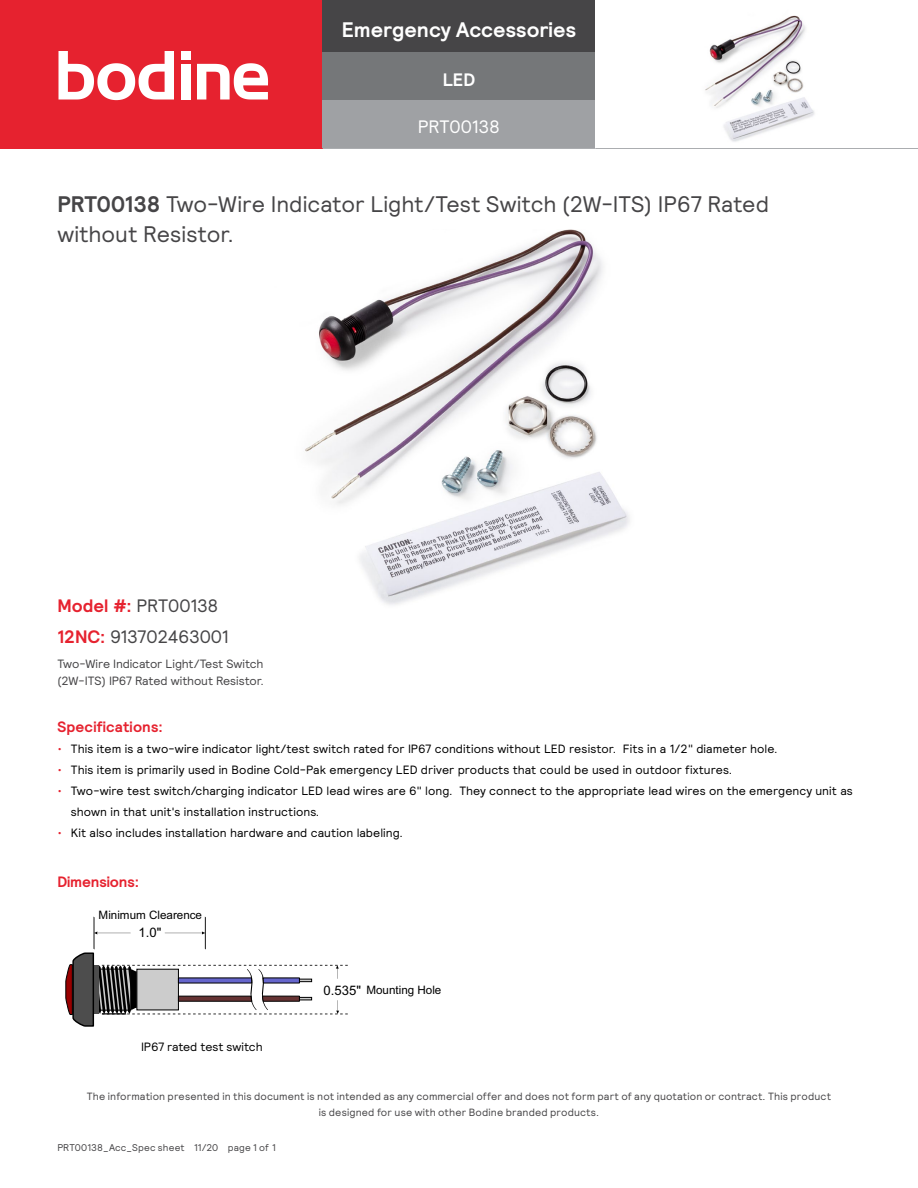
<style>
.page{position:relative;width:918px;height:1188px;background:#fff}
.page>*{position:absolute;margin:0;border:0;box-sizing:border-box;transform-origin:0 0}
.t1{font:22.5px/30px "Relative";color:#464547}
.t2{font:700 21px "Relative";color:#fff}
.t3{font:18px/30.6px "Relative";letter-spacing:-.02em;color:#464547}
.t4{font:18px "Relative";letter-spacing:-.01em;color:#fff}
.t5{font:700 18px "Relative";color:#fff}
.t6{font:700 15px "Relative";letter-spacing:.01em;color:#e6222f}
.t7{font:13.05px "Arial";color:#000}
.t8{font:12px/21px "Relative";letter-spacing:.005em;color:#000}
.t9{font:12px/16.5px "Relative";letter-spacing:-.01em;color:#464547}
.t10{font:12px "Relative";letter-spacing:-.015em;color:#000}
.t11{font:11.7px "Arial";color:#000}
.t12{font:10.5px/16.5px "Relative";letter-spacing:.015em;color:#464547;text-align:center}
.t13{font:9.75px "Relative";letter-spacing:.015em;color:#464547}
.s1{font-weight:700}
.s2{font-weight:700;color:#e6222f}
.s3{color:#e6222f}
</style>
<div class="page">
<div style="left:0;top:0;width:322px;height:148px;background:#e6222f"></div>
<div style="left:322px;top:0;width:274px;height:52px;background:#464547"></div>
<div style="left:322px;top:52px;width:274px;height:48px;background:#757779"></div>
<div style="left:322px;top:100px;width:274px;height:48px;background:#9fa1a4"></div>
<hr style="left:322px;top:148px;width:274px;height:1px;background:#abadb0">
<hr style="left:0;top:148px;width:322px;height:1px;background:#e6222f">
<hr style="left:596px;top:148px;width:322px;height:1px;background:#abadb0">
<div style="left:181px;top:51px;width:9px;height:9px;background:#fff"></div>
<div style="left:181px;top:64px;width:9px;height:36px;background:#fff"></div>
<svg style="left:197px;top:63px;width:71px;height:37px"></svg>
<svg style="left:58px;top:51px;width:116px;height:49px"></svg>
<img style="left:705px;top:15px;width:110px;height:127px">
<img style="left:305px;top:230px;width:325px;height:375px">
<hr style="left:94px;top:917px;width:1px;height:32px;background:#000">
<hr style="left:205px;top:917px;width:1px;height:32px;background:#000">
<svg style="left:94px;top:931px;width:37px;height:3px"></svg>
<svg style="left:165px;top:931px;width:40px;height:3px"></svg>
<svg style="left:65px;top:952px;width:283px;height:75px"></svg>
<h2 class="t2" style="left:342px;top:16px;width:236px">Emergency Accessories</h2>
<h3 class="t5" style="left:443px;top:67px;width:34px">LED</h3>
<h3 class="t4" style="left:418px;top:115px;width:84px">PRT00138</h3>
<h1 class="t1" style="left:57px;top:188px;width:713px"><span class="s1">PRT00138</span> Two-Wire Indicator Light/Test Switch (2W-ITS) IP67 Rated without Resistor.</h1>
<h3 class="t3" style="left:57px;top:590px;width:173px"><span class="s2">Model #:</span> PRT00138<br><span class="s2">12NC:</span> 913702463001</h3>
<p class="t9" style="left:57px;top:655px;width:208px">Two-Wire Indicator Light/Test Switch (2W-ITS) IP67 Rated without Resistor.</p>
<p class="t6" style="left:57px;top:717px;width:107px">Specifications:</p>
<p class="t8" style="left:57px;top:738px;width:722px"><span class="s3">•</span> This item is a two-wire indicator light/test switch rated for IP67 conditions without LED resistor. Fits in a 1/2" diameter hole.</p>
<p class="t8" style="left:57px;top:759px;width:676px"><span class="s3">•</span> This item is primarily used in Bodine Cold-Pak emergency LED driver products that could be used in outdoor fixtures.</p>
<p class="t8" style="left:71px;top:780px;width:784px;text-indent:-14px"><span class="s3">•</span> Two-wire test switch/charging indicator LED lead wires are 6" long. They connect to the appropriate lead wires on the emergency unit as shown in that unit's installation instructions.</p>
<p class="t8" style="left:57px;top:822px;width:347px"><span class="s3">•</span> Kit also includes installation hardware and caution labeling.</p>
<p class="t6" style="left:57px;top:872px;width:83px">Dimensions:</p>
<p class="t11" style="left:99px;top:908px;width:105px">Minimum Clearence</p>
<p class="t7" style="left:139px;top:924px;width:24px">1.0"</p>
<p class="t10" style="left:141px;top:1039px;width:123px">IP67 rated test switch</p>
<p class="t11" style="left:366px;top:982px;width:77px">Mounting Hole</p>
<p class="t7" style="left:324px;top:982px;width:39px">0.535"</p>
<p class="t12" style="left:87px;top:1087px;width:746px">The information presented in this document is not intended as any commercial offer and does not form part of any quotation or contract. This product is designed for use with other Bodine branded products.</p>
<p class="t13" style="left:57px;top:1141px;width:220px">PRT00138_Acc_Spec sheet 11/20 page 1 of 1</p>
</div>
